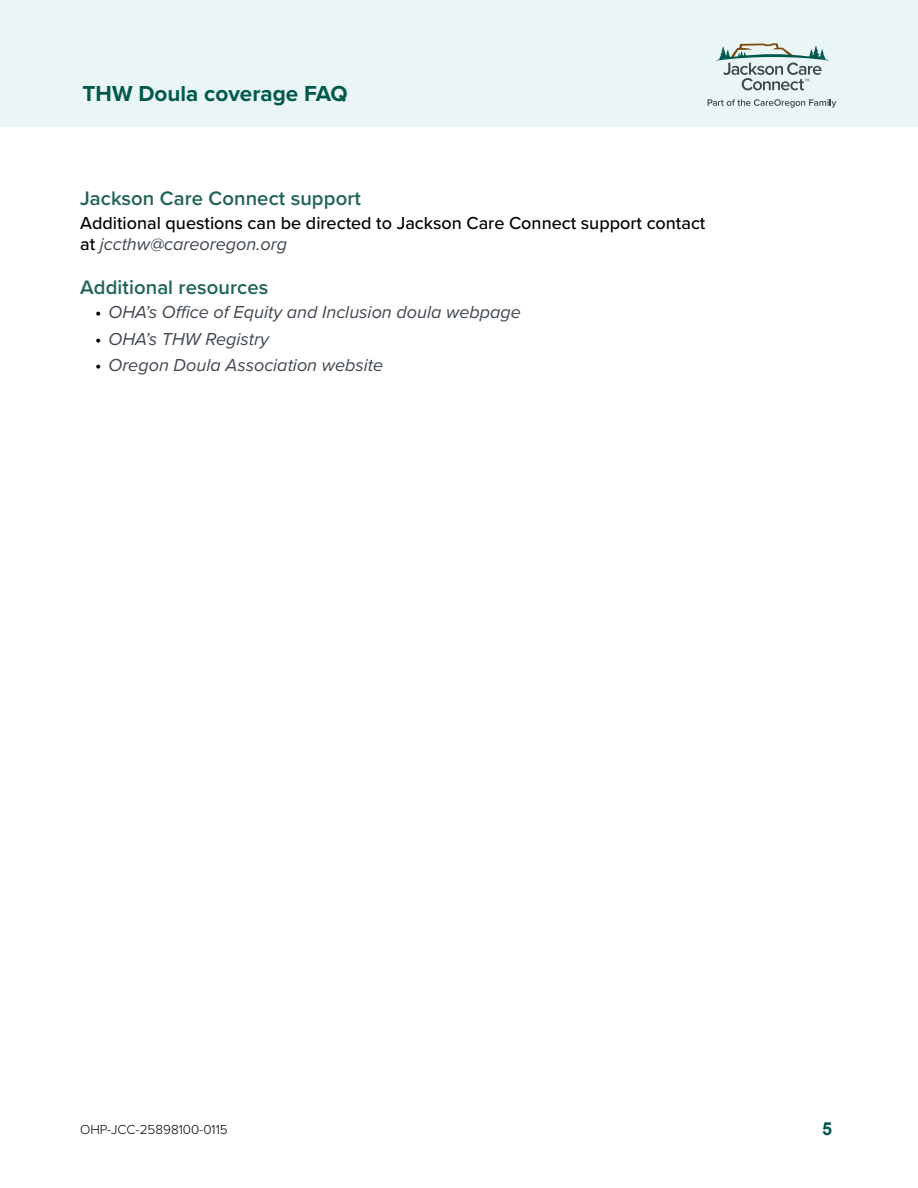
<style>
.page{position:relative;width:918px;height:1188px;background:#fff}
.page>*{position:absolute;margin:0;border:0;box-sizing:border-box;transform-origin:0 0}
.t1{font:700 22.5px "Proxima Nova";color:#00594c}
.t2{font:600 20.25px "Proxima Nova";letter-spacing:.005em;color:#216458}
.t3{font:italic 18px "Proxima Nova";color:#40474f}
.t4{font:500 18px/21px "Proxima Nova";color:#000}
.t5{font:700 18px "Arial";color:#00594c}
.t6{font:300 13.5px "Proxima Nova";color:#000}
.s1{font-weight:400;font-style:italic;color:#40474f}
.s2{font-weight:500;font-style:normal;color:#000}
</style>
<div class="page">
<div style="left:0;top:0;width:918px;height:127px;background:#eaf6f6"></div>
<svg style="left:716px;top:43px;width:113px;height:47px"></svg>
<svg style="left:708px;top:99px;width:128px;height:9px"></svg>
<p class="t1" style="left:82px;top:77px;width:267px">THW Doula coverage FAQ</p>
<p class="t2" style="left:80px;top:183px;width:282px">Jackson Care Connect support</p>
<p class="t4" style="left:80px;top:212px;width:627px">Additional questions can be directed to Jackson Care Connect support contact at <span class="s1">jccthw@careoregon.org</span></p>
<p class="t2" style="left:80px;top:272px;width:190px">Additional resources</p>
<p class="t3" style="left:95px;top:299px;width:427px"><span class="s2">•</span> OHA’s Office of Equity and Inclusion doula webpage</p>
<p class="t3" style="left:95px;top:325px;width:175px"><span class="s2">•</span> OHA’s THW Registry</p>
<p class="t3" style="left:95px;top:352px;width:290px"><span class="s2">•</span> Oregon Doula Association website</p>
<p class="t6" style="left:80px;top:1119px;width:149px">OHP-JCC-25898100-0115</p>
<p class="t5" style="left:822px;top:1117px;width:12px">5</p>
</div>
